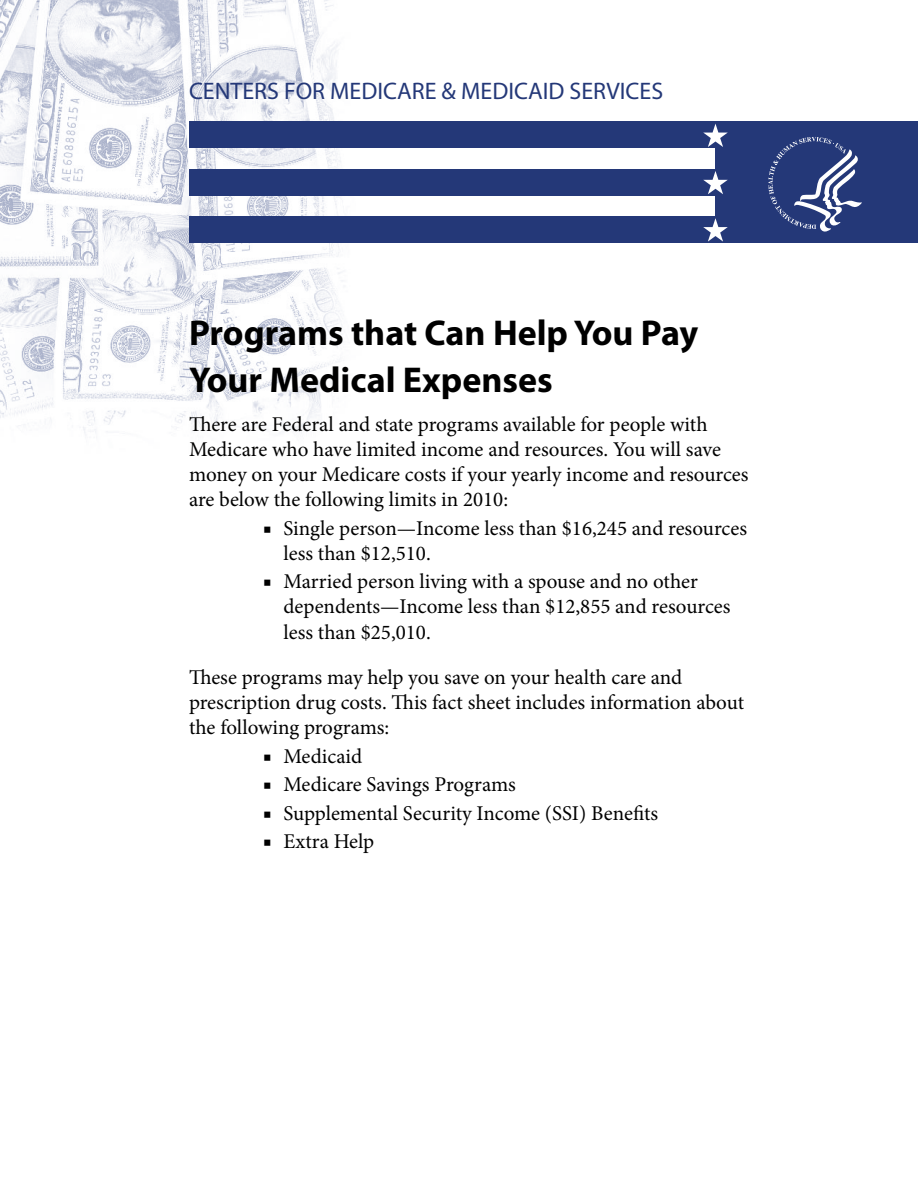
<style>
.page{position:relative;width:918px;height:1188px;background:#fff}
.page>*{position:absolute;margin:0;border:0;box-sizing:border-box;transform-origin:0 0}
.Heading_1{font:700 36px/46.8px "Myriad Pro";color:#000}
.t1{font:24px "Myriad Pro";color:#243878}
.Text_before_bullet{font:21px/25.2px "Minion Pro";letter-spacing:-.005em;color:#000}
.bullet{font:21px/25.2px "Minion Pro";color:#000}
.bullet__last_in_list{font:21px/25.2px "Minion Pro";color:#000}
</style>
<div class="page">
<img style="left:0;top:0;width:392px;height:433px">
<div style="left:189px;top:122px;width:641px;height:26px;background:#243878"></div>
<div style="left:189px;top:169px;width:641px;height:27px;background:#243878"></div>
<div style="left:189px;top:216px;width:641px;height:27px;background:#243878"></div>
<div style="left:716px;top:122px;width:202px;height:121px;background:#243878"></div>
<svg style="left:703px;top:124px;width:25px;height:23px"></svg>
<svg style="left:703px;top:171px;width:25px;height:23px"></svg>
<svg style="left:703px;top:218px;width:25px;height:24px"></svg>
<svg style="left:768px;top:137px;width:94px;height:95px"></svg>
<p class="t1" style="left:189px;top:76px;width:476px">CENTERS FOR MEDICARE &amp; MEDICAID SERVICES</p>
<p class="Heading_1" style="left:189px;top:308px;width:511px">Programs that Can Help You Pay<br>Your Medical Expenses</p>
<p class="Text_before_bullet" style="left:189px;top:411px;width:561px">There are Federal and state programs available for people with Medicare who have limited income and resources. You will save money on your Medicare costs if your yearly income and resources are below the following limits in 2010:</p>
<p class="bullet" style="left:284px;top:515px;width:465px;text-indent:-20px">■ Single person—Income less than $16,245 and resources less than $12,510.</p>
<p class="bullet__last_in_list" style="left:284px;top:569px;width:449px;text-indent:-20px">■ Married person living with a spouse and no other dependents—Income less than $12,855 and resources less than $25,010.</p>
<p class="Text_before_bullet" style="left:189px;top:665px;width:557px">These programs may help you save on your health care and prescription drug costs. This fact sheet includes information about the following programs:</p>
<p class="bullet" style="left:263px;top:744px;width:100px">■ Medicaid</p>
<p class="bullet" style="left:263px;top:772px;width:254px">■ Medicare Savings Programs</p>
<p class="bullet" style="left:263px;top:801px;width:396px">■ Supplemental Security Income (SSI) Benefits</p>
<p class="bullet__last_in_list" style="left:263px;top:829px;width:112px">■ Extra Help</p>
</div>
